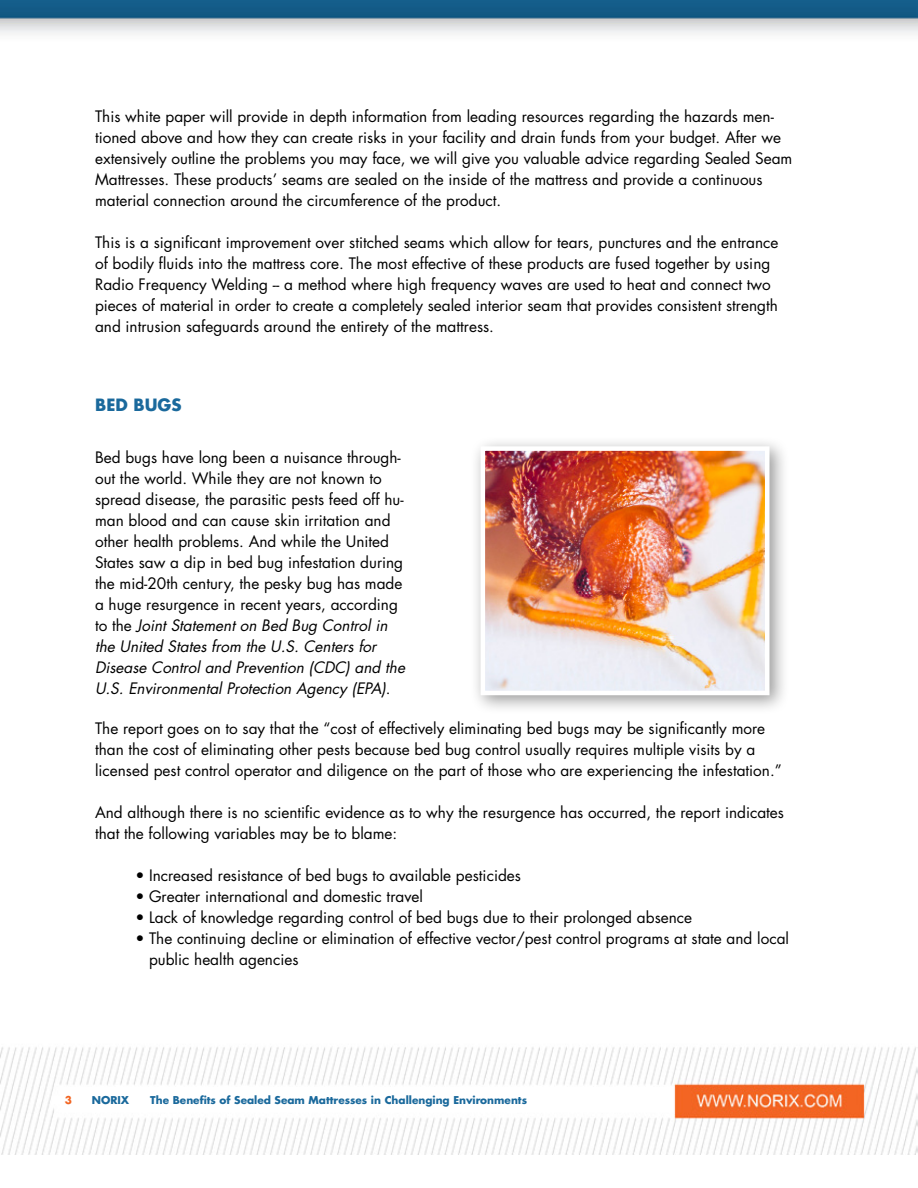
<style>
.page{position:relative;width:918px;height:1188px;background:#fff}
.page>*{position:absolute;margin:0;border:0;box-sizing:border-box;transform-origin:0 0}
.t1{font:700 16.5px "Futura Std";color:#1a699c}
.t2{font:15.3px/21px "Futura Std";color:#000}
.t3{font:700 10.5px "Futura Std";color:#1a699c}
.t4{font:700 10.5px "Futura Std";color:#f26522}
.s1{font-style:italic}
</style>
<div class="page">
<img style="left:0;top:0;width:918px;height:1155px">
<div style="left:470px;top:436px;width:319px;height:279px;background:#000;opacity:.4"></div>
<img style="left:486px;top:451px;width:279px;height:239px">
<div style="left:481px;top:446px;width:289px;height:249px;border:4px solid #fff"></div>
<p class="t2" style="left:95px;top:106px;width:699px">This white paper will provide in depth information from leading resources regarding the hazards men&shy;tioned above and how they can create risks in your facility and drain funds from your budget. After we extensively outline the problems you may face, we will give you valuable advice regarding Sealed Seam Mattresses. These products’ seams are sealed on the inside of the mattress and provide a continuous material connection around the circumference of the product.</p>
<p class="t2" style="left:95px;top:232px;width:685px">This is a significant improvement over stitched seams which allow for tears, punctures and the entrance of bodily fluids into the mattress core. The most effective of these products are fused together by using Radio Frequency Welding -- a method where high frequency waves are used to heat and connect two pieces of material in order to create a completely sealed interior seam that provides consistent strength and intrusion safeguards around the entirety of the mattress.</p>
<p class="t1" style="left:95px;top:394px;width:88px">BED BUGS</p>
<p class="t2" style="left:95px;top:447px;width:315px">Bed bugs have long been a nuisance through&shy;out the world. While they are not known to spread disease, the parasitic pests feed off hu&shy;man blood and can cause skin irritation and other health problems. And while the United States saw a dip in bed bug infestation during the mid-20th century, the pesky bug has made a huge resurgence in recent years, according to t h e <span class="s1">Joint Statement on Bed Bug Control in the United States from the U.S. Centers for Disease Control and Prevention (CDC) and the U.S. Environmental Protection Agency (EPA)</span>.</p>
<p class="t2" style="left:95px;top:718px;width:688px">The report goes on to say that the “cost of effectively eliminating bed bugs may be significantly more than the cost of eliminating other pests because bed bug control usually requires multiple visits by a licensed pest control operator and diligence on the part of those who are experiencing the infestation.”</p>
<p class="t2" style="left:95px;top:802px;width:691px">And although there is no scientific evidence as to why the resurgence has occurred, the report indicates that the following variables may be to blame:</p>
<p class="t2" style="left:136px;top:865px;width:387px">• Increased resistance of bed bugs to available pesticides</p>
<p class="t2" style="left:136px;top:886px;width:289px">• Greater international and domestic travel</p>
<p class="t2" style="left:136px;top:907px;width:558px">• Lack of knowledge regarding control of bed bugs due to their prolonged absence</p>
<p class="t2" style="left:149px;top:928px;width:642px;text-indent:-13px">• The continuing decline or elimination of effective vector/pest control programs at state and local public health agencies</p>
<p class="t4" style="left:65px;top:1093px;width:9px">3</p>
<p class="t3" style="left:92px;top:1093px;width:39px">NORIX</p>
<p class="t3" style="left:150px;top:1093px;width:378px">The Benefits of Sealed Seam Mattresses in Challenging Environments</p>
</div>
